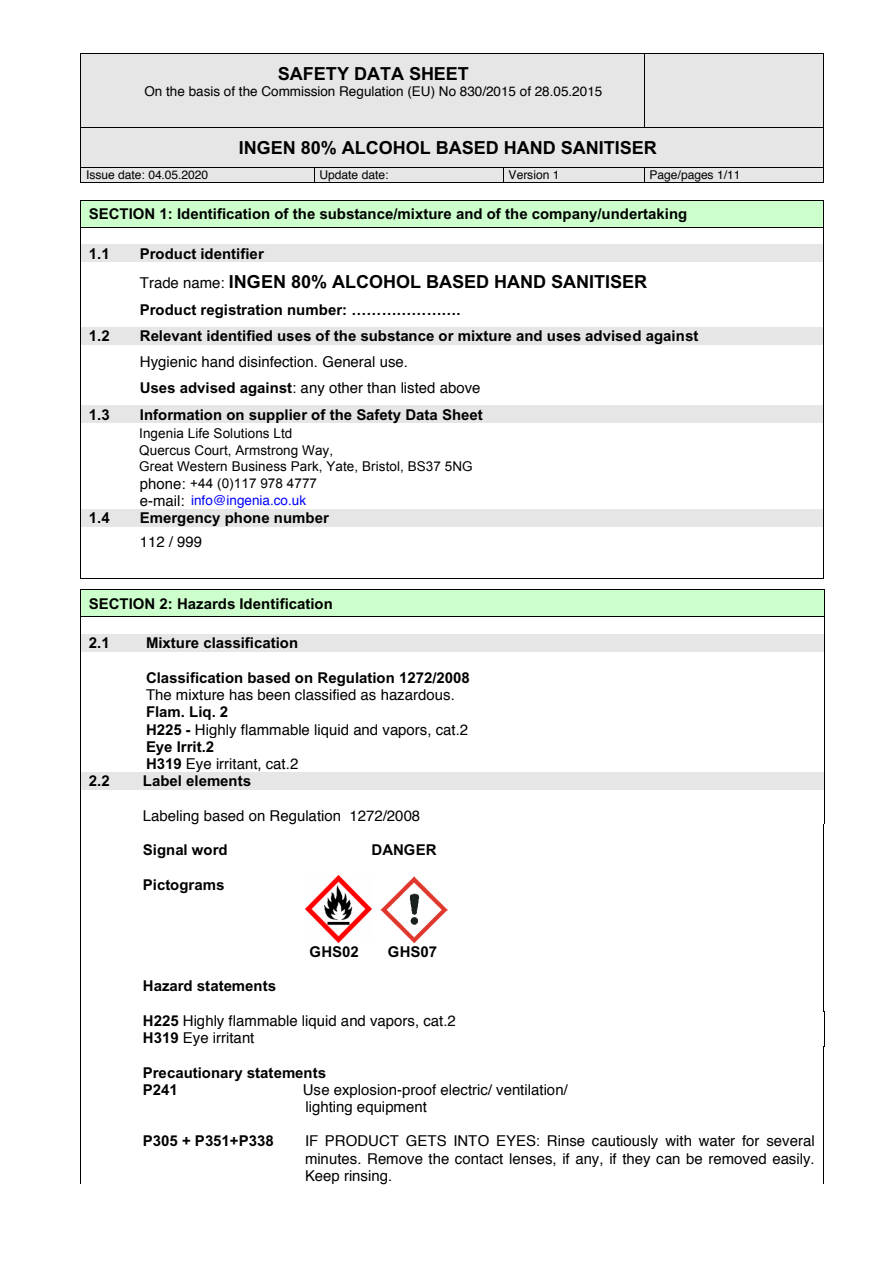
<style>
.page{position:relative;width:893px;height:1263px;background:#fff}
.page>*{position:absolute;margin:0;border:0;box-sizing:border-box;transform-origin:0 0}
.t1{font:700 18px "Arial";color:#000}
.t2{font:700 15px/17.1px "Arial";color:#000}
.t3{font:15px/17.2px "Helvetica";color:#000}
.t4{font:13.5px "Arial";letter-spacing:.005em;color:#000}
.t5{font:13.5px "Helvetica";color:#000}
.t6{font:13.5px "Helvetica";color:#00f}
.t7{font:12px "Helvetica";letter-spacing:-.005em;color:#000}
.s1{font-family:"Helvetica";font-weight:400;font-size:15px}
.s2{font-family:"Arial";font-weight:700}
</style>
<div class="page">
<div style="left:81px;top:54px;width:563px;height:74px;background:#e6e6e6"></div>
<div style="left:645px;top:54px;width:178px;height:74px;background:#e6e6e6"></div>
<hr style="left:81px;top:53px;width:563px;height:1px;background:#000">
<hr style="left:645px;top:53px;width:178px;height:1px;background:#000">
<hr style="left:80px;top:54px;width:1px;height:74px;background:#000">
<hr style="left:644px;top:54px;width:1px;height:74px;background:#000">
<hr style="left:823px;top:54px;width:1px;height:74px;background:#000">
<div style="left:86px;top:128px;width:732px;height:39px;background:#e6e6e6"></div>
<hr style="left:81px;top:128px;width:563px;height:1px;background:#000">
<hr style="left:645px;top:128px;width:178px;height:1px;background:#000">
<hr style="left:80px;top:128px;width:1px;height:39px;background:#000">
<hr style="left:823px;top:128px;width:1px;height:39px;background:#000">
<div style="left:81px;top:168px;width:233px;height:14px;background:#e6e6e6"></div>
<div style="left:315px;top:168px;width:188px;height:14px;background:#e6e6e6"></div>
<div style="left:504px;top:168px;width:140px;height:14px;background:#e6e6e6"></div>
<div style="left:645px;top:168px;width:178px;height:14px;background:#e6e6e6"></div>
<hr style="left:81px;top:167px;width:233px;height:1px;background:#000">
<hr style="left:315px;top:167px;width:188px;height:1px;background:#000">
<hr style="left:504px;top:167px;width:140px;height:1px;background:#000">
<hr style="left:645px;top:167px;width:178px;height:1px;background:#000">
<svg style="left:80px;top:167px;width:1px;height:16px"></svg>
<hr style="left:81px;top:182px;width:233px;height:1px;background:#000">
<svg style="left:314px;top:167px;width:1px;height:16px"></svg>
<hr style="left:315px;top:182px;width:188px;height:1px;background:#000">
<svg style="left:503px;top:167px;width:1px;height:16px"></svg>
<hr style="left:504px;top:182px;width:140px;height:1px;background:#000">
<svg style="left:644px;top:167px;width:1px;height:16px"></svg>
<hr style="left:645px;top:182px;width:178px;height:1px;background:#000">
<svg style="left:823px;top:167px;width:1px;height:16px"></svg>
<div style="left:81px;top:200px;width:742px;height:27px;background:#cfc"></div>
<hr style="left:81px;top:200px;width:742px;height:1px;background:#000">
<hr style="left:81px;top:227px;width:742px;height:1px;background:#000">
<div style="left:81px;top:245px;width:51px;height:17px;background:#e6e6e6"></div>
<div style="left:132px;top:245px;width:691px;height:17px;background:#e6e6e6"></div>
<svg style="left:80px;top:200px;width:1px;height:62px"></svg>
<svg style="left:823px;top:200px;width:1px;height:62px"></svg>
<hr style="left:80px;top:262px;width:1px;height:65px;background:#000">
<hr style="left:823px;top:262px;width:1px;height:65px;background:#000">
<div style="left:81px;top:327px;width:51px;height:17px;background:#e6e6e6"></div>
<div style="left:132px;top:327px;width:691px;height:17px;background:#e6e6e6"></div>
<svg style="left:80px;top:327px;width:1px;height:17px"></svg>
<svg style="left:823px;top:327px;width:1px;height:17px"></svg>
<hr style="left:80px;top:344px;width:1px;height:62px;background:#000">
<hr style="left:823px;top:344px;width:1px;height:62px;background:#000">
<div style="left:81px;top:406px;width:51px;height:17px;background:#e6e6e6"></div>
<div style="left:132px;top:406px;width:691px;height:17px;background:#e6e6e6"></div>
<svg style="left:80px;top:406px;width:1px;height:17px"></svg>
<svg style="left:823px;top:406px;width:1px;height:17px"></svg>
<hr style="left:80px;top:423px;width:1px;height:86px;background:#000">
<hr style="left:823px;top:423px;width:1px;height:86px;background:#000">
<div style="left:81px;top:509px;width:51px;height:17px;background:#e6e6e6"></div>
<div style="left:132px;top:509px;width:691px;height:17px;background:#e6e6e6"></div>
<svg style="left:80px;top:509px;width:1px;height:17px"></svg>
<svg style="left:823px;top:509px;width:1px;height:17px"></svg>
<hr style="left:80px;top:526px;width:1px;height:35px;background:#000">
<hr style="left:823px;top:526px;width:1px;height:35px;background:#000">
<svg style="left:80px;top:561px;width:1px;height:18px"></svg>
<hr style="left:81px;top:578px;width:742px;height:1px;background:#000">
<svg style="left:823px;top:561px;width:1px;height:18px"></svg>
<div style="left:81px;top:590px;width:743px;height:26px;background:#cfc"></div>
<hr style="left:81px;top:589px;width:743px;height:1px;background:#000">
<hr style="left:81px;top:616px;width:743px;height:1px;background:#000">
<div style="left:81px;top:634px;width:57px;height:18px;background:#e6e6e6"></div>
<div style="left:138px;top:634px;width:686px;height:18px;background:#e6e6e6"></div>
<svg style="left:80px;top:589px;width:1px;height:149px"></svg>
<svg style="left:824px;top:589px;width:1px;height:149px"></svg>
<hr style="left:80px;top:738px;width:1px;height:34px;background:#000">
<hr style="left:824px;top:738px;width:1px;height:34px;background:#000">
<div style="left:81px;top:772px;width:54px;height:18px;background:#e6e6e6"></div>
<div style="left:135px;top:772px;width:689px;height:18px;background:#e6e6e6"></div>
<svg style="left:80px;top:772px;width:1px;height:69px"></svg>
<svg style="left:823px;top:772px;width:2px;height:69px"></svg>
<hr style="left:80px;top:841px;width:1px;height:35px;background:#000">
<hr style="left:823px;top:841px;width:1px;height:35px;background:#000">
<img style="left:305px;top:876px;width:67px;height:67px">
<img style="left:380px;top:876px;width:68px;height:67px">
<hr style="left:80px;top:876px;width:1px;height:67px;background:#000">
<hr style="left:823px;top:876px;width:1px;height:67px;background:#000">
<svg style="left:80px;top:943px;width:1px;height:17px"></svg>
<svg style="left:823px;top:943px;width:1px;height:17px"></svg>
<hr style="left:80px;top:960px;width:1px;height:34px;background:#000">
<hr style="left:823px;top:960px;width:1px;height:34px;background:#000">
<svg style="left:80px;top:994px;width:1px;height:87px"></svg>
<svg style="left:823px;top:994px;width:2px;height:87px"></svg>
<hr style="left:80px;top:1081px;width:1px;height:34px;background:#000">
<hr style="left:823px;top:1081px;width:1px;height:34px;background:#000">
<svg style="left:80px;top:1115px;width:1px;height:17px"></svg>
<svg style="left:823px;top:1115px;width:1px;height:17px"></svg>
<hr style="left:80px;top:1132px;width:1px;height:52px;background:#000">
<hr style="left:823px;top:1132px;width:1px;height:52px;background:#000">
<p class="t1" style="left:278px;top:63px;width:192px">SAFETY DATA SHEET</p>
<p class="t5" style="left:144px;top:81px;width:459px">On the basis of the Commission Regulation (EU) No 830/2015 of 28.05.2015</p>
<p class="t1" style="left:239px;top:137px;width:420px">INGEN 80% ALCOHOL BASED HAND SANITISER</p>
<p class="t7" style="left:86px;top:166px;width:124px">Issue date: 04.05.2020</p>
<p class="t7" style="left:320px;top:166px;width:70px">Update date:</p>
<p class="t7" style="left:509px;top:166px;width:52px">Version 1</p>
<p class="t7" style="left:650px;top:166px;width:92px">Page/pages 1/11</p>
<p class="t2" style="left:89px;top:205px;width:600px">SECTION 1: Identification of the substance/mixture and of the company/undertaking</p>
<p class="t2" style="left:89px;top:245px;width:22px">1.1</p>
<p class="t2" style="left:140px;top:245px;width:125px">Product identifier</p>
<p class="t1" style="left:140px;top:271px;width:509px"><span class="s1">Trade name:</span> INGEN 80% ALCOHOL BASED HAND SANITISER</p>
<p class="t2" style="left:140px;top:301px;width:322px">Product registration number: ………………….</p>
<p class="t2" style="left:89px;top:327px;width:22px">1.2</p>
<p class="t2" style="left:140px;top:327px;width:560px">Relevant identified uses of the substance or mixture and uses advised against</p>
<p class="t3" style="left:140px;top:349px;width:342px;line-height:26.1px">Hygienic hand disinfection. General use.<br><span class="s2">Uses advised against</span>: any other than listed above</p>
<p class="t2" style="left:89px;top:406px;width:22px">1.3</p>
<p class="t2" style="left:140px;top:406px;width:344px">Information on supplier of the Safety Data Sheet</p>
<p class="t4" style="left:139px;top:425px;width:155px">Ingenia Life Solutions Ltd</p>
<p class="t4" style="left:139px;top:441px;width:195px">Quercus Court, Armstrong Way,</p>
<p class="t4" style="left:139px;top:457px;width:335px">Great Western Business Park, Yate, Bristol, BS37 5NG</p>
<p class="t4" style="left:190px;top:474px;width:128px">+44 (0)117 978 4777</p>
<p class="t6" style="left:191px;top:490px;width:117px">info@ingenia.co.uk</p>
<p class="t3" style="left:140px;top:475px;width:47px">phone: e-mail:</p>
<p class="t2" style="left:89px;top:509px;width:22px">1.4</p>
<p class="t2" style="left:140px;top:509px;width:191px">Emergency phone number</p>
<p class="t3" style="left:140px;top:534px;width:64px">112 / 999</p>
<p class="t2" style="left:89px;top:595px;width:245px">SECTION 2: Hazards Identification</p>
<p class="t2" style="left:89px;top:635px;width:22px">2.1</p>
<p class="t2" style="left:146px;top:635px;width:154px">Mixture classification</p>
<p class="t2" style="left:146px;top:669px;width:325px">Classification based on Regulation 1272/2008</p>
<p class="t3" style="left:146px;top:687px;width:310px">The mixture has been classified as hazardous.</p>
<p class="t2" style="left:146px;top:704px;width:84px">Flam. Liq. 2</p>
<p class="t3" style="left:146px;top:721px;width:324px"><span class="s2">H225 -</span> Highly flammable liquid and vapors, cat.2</p>
<p class="t2" style="left:146px;top:738px;width:70px">Eye Irrit.2</p>
<p class="t3" style="left:146px;top:756px;width:154px"><span class="s2">H319</span> Eye irritant, cat.2</p>
<p class="t2" style="left:89px;top:773px;width:22px">2.2</p>
<p class="t2" style="left:143px;top:773px;width:110px">Label elements</p>
<p class="t3" style="left:143px;top:807px;width:279px">Labeling based on Regulation 1272/2008</p>
<p class="t2" style="left:143px;top:842px;width:86px">Signal word</p>
<p class="t2" style="left:372px;top:842px;width:66px">DANGER</p>
<p class="t2" style="left:143px;top:876px;width:83px">Pictograms</p>
<p class="t2" style="left:309px;top:943px;width:51px">GHS02</p>
<p class="t2" style="left:388px;top:943px;width:51px">GHS07</p>
<p class="t2" style="left:143px;top:977px;width:135px">Hazard statements</p>
<p class="t3" style="left:143px;top:1012px;width:314px"><span class="s2">H225</span> Highly flammable liquid and vapors, cat.2<br><span class="s2">H319</span> Eye irritant</p>
<p class="t2" style="left:143px;top:1064px;width:185px">Precautionary statements<br>P241</p>
<p class="t3" style="left:303px;top:1081px;width:266px">Use explosion-proof electric/ ventilation/ lighting equipment</p>
<p class="t2" style="left:143px;top:1133px;width:132px">P305 + P351+P338</p>
<p class="t3" style="left:305px;top:1133px;width:511px;text-align:justify">IF PRODUCT GETS INTO EYES: Rinse cautiously with water for several minutes. Remove the contact lenses, if any, if they can be removed easily.<br>Keep rinsing.</p>
</div>
